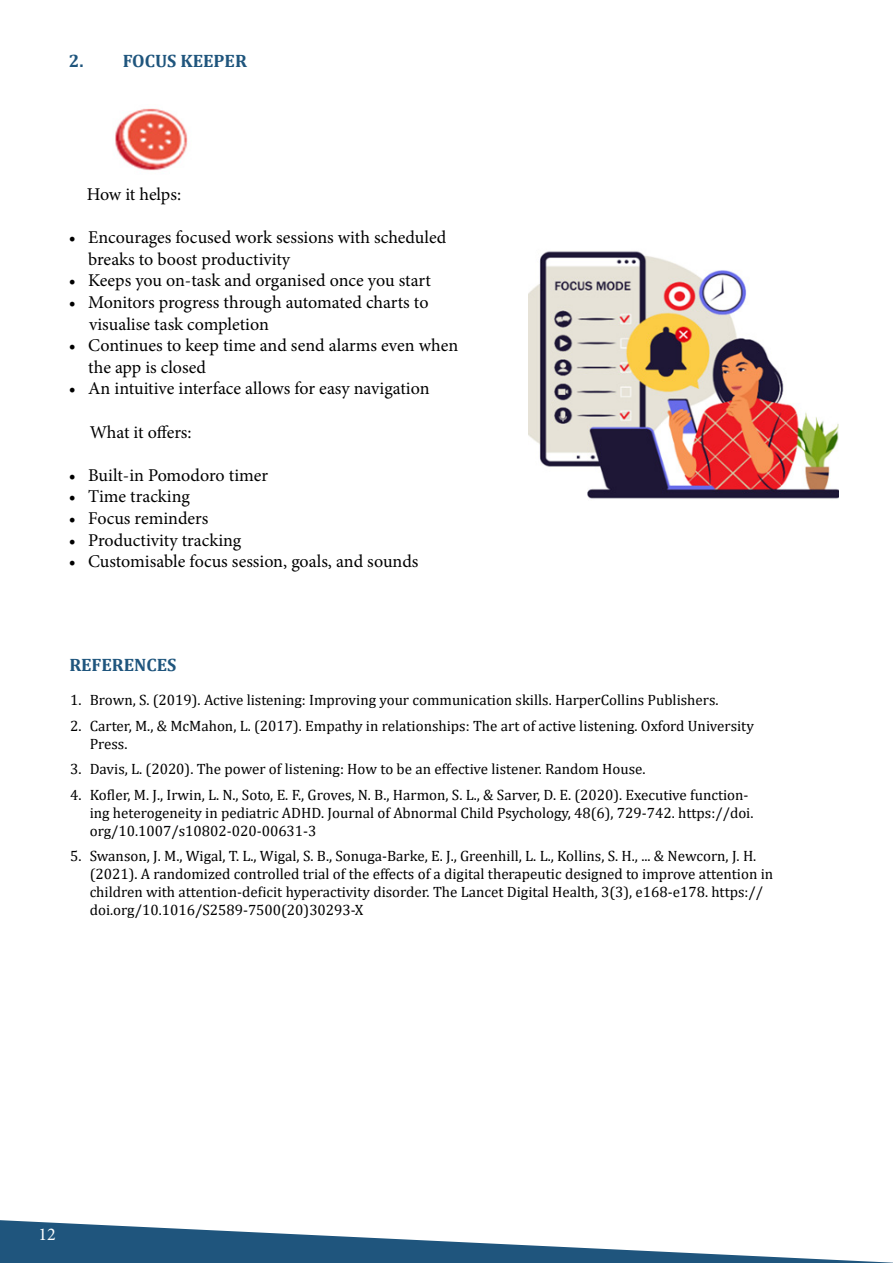
<style>
.page{position:relative;width:893px;height:1263px;background:#fff}
.page>*{position:absolute;margin:0;border:0;box-sizing:border-box;transform-origin:0 0}
.t1{font:18px/21.6px "Minion Pro";letter-spacing:-.005em;color:#000}
.t2{font:700 18px "Cambria";color:#1f557d}
.t3{font:18px "Minion Pro";color:#fff}
.t4{font:15px/18px "Cambria";color:#000101}
</style>
<div class="page">
<svg style="left:0;top:1220px;width:893px;height:43px"></svg>
<img style="left:528px;top:251px;width:311px;height:248px">
<img style="left:115px;top:108px;width:73px;height:63px">
<p class="t2" style="left:69px;top:48px;width:180px">2. FOCUS KEEPER</p>
<p class="t1" style="left:87px;top:184px;width:96px">How it helps:</p>
<p class="t1" style="left:88px;top:227px;width:360px;text-indent:-19px">• Encourages focused work sessions with scheduled breaks to boost productivity</p>
<p class="t1" style="left:69px;top:270px;width:364px">• Keeps you on-task and organised once you start</p>
<p class="t1" style="left:89px;top:292px;width:341px;text-indent:-20px">• Monitors progress through automated charts to visualise task completion</p>
<p class="t1" style="left:88px;top:335px;width:371px;text-indent:-19px">• Continues to keep time and send alarms even when the app is closed</p>
<p class="t1" style="left:69px;top:378px;width:362px">• An intuitive interface allows for easy navigation</p>
<p class="t1" style="left:90px;top:421px;width:103px">What it offers:</p>
<p class="t1" style="left:69px;top:464px;width:201px">• Built-in Pomodoro timer</p>
<p class="t1" style="left:69px;top:486px;width:123px">• Time tracking</p>
<p class="t1" style="left:69px;top:508px;width:141px">• Focus reminders</p>
<p class="t1" style="left:69px;top:529px;width:174px">• Productivity tracking</p>
<p class="t1" style="left:69px;top:551px;width:351px">• Customisable focus session, goals, and sounds</p>
<p class="t2" style="left:69px;top:652px;width:109px">REFERENCES</p>
<p class="t4" style="left:70px;top:691px;width:650px">1. Brown, S. (2019). Active listening: Improving your communication skills. HarperCollins Publishers.</p>
<p class="t4" style="left:90px;top:717px;width:666px;text-indent:-20px">2. Carter, M., &amp; McMahon, L. (2017). Empathy in relationships: The art of active listening. Oxford University<br>Press.</p>
<p class="t4" style="left:70px;top:760px;width:577px">3. Davis, L. (2020). The power of listening: How to be an effective listener. Random House.</p>
<p class="t4" style="left:90px;top:786px;width:665px;text-indent:-20px">4. Kofler, M. J., Irwin, L. N., Soto, E. F., Groves, N. B., Harmon, S. L., &amp; Sarver, D. E. (2020). Executive function&shy;ing heterogeneity in pediatric ADHD. Journal of Abnormal Child Psychology, 48(6), 729-742. https://doi. org/10.1007/s10802-020-00631-3</p>
<p class="t4" style="left:90px;top:847px;width:685px;text-indent:-20px">5. Swanson, J. M., Wigal, T. L., Wigal, S. B., Sonuga-Barke, E. J., Greenhill, L. L., Kollins, S. H., ... &amp; Newcorn, J. H. (2021). A randomized controlled trial of the effects of a digital therapeutic designed to improve attention in children with attention-deficit hyperactivity disorder. The Lancet Digital Health, 3(3), e168-e178. https:// doi.org/10.1016/S2589-7500(20)30293-X</p>
<p class="t3" style="left:39px;top:1222px;width:19px">12</p>
</div>
